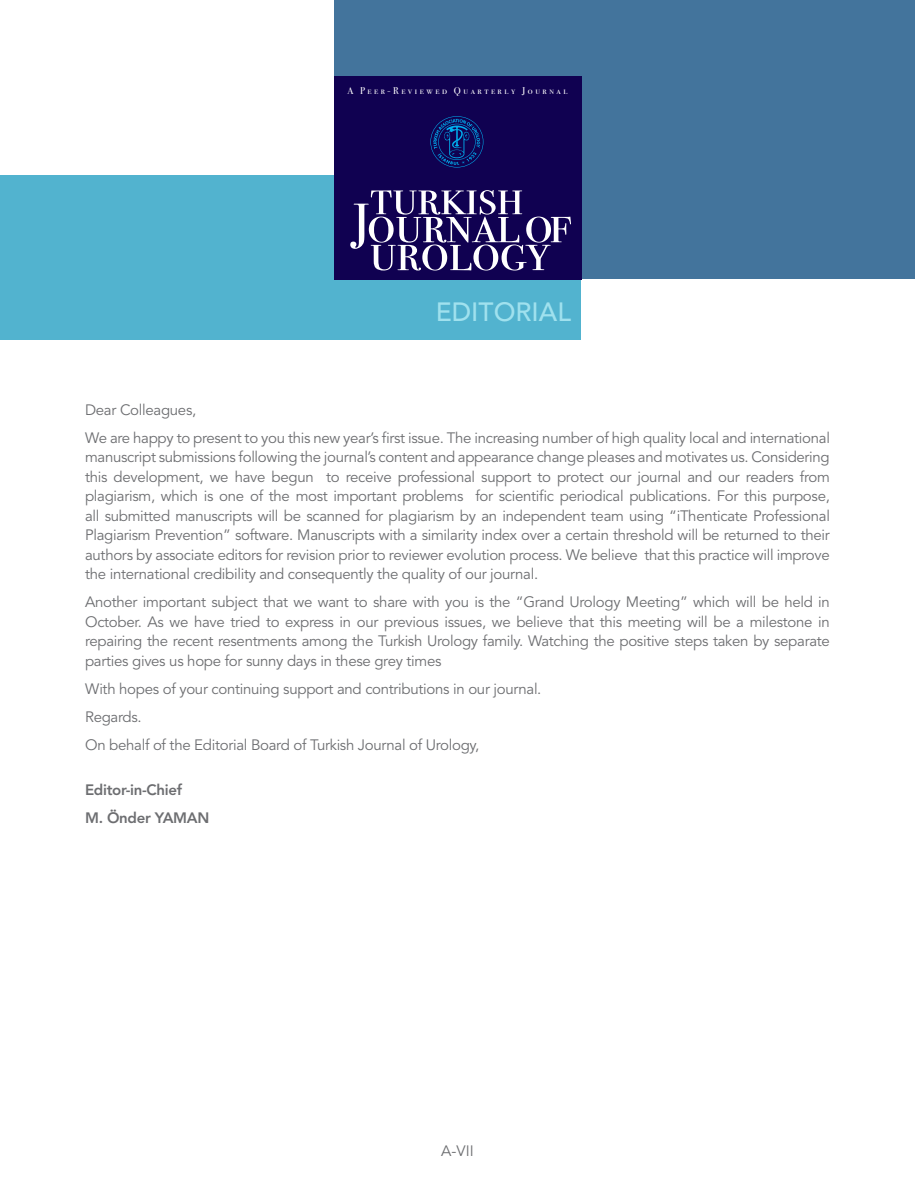
<style>
.page{position:relative;width:915px;height:1191px;background:#fff}
.page>*{position:absolute;margin:0;border:0;box-sizing:border-box;transform-origin:0 0}
.t1{font:500 26.25px "Avenir LT Std";color:#a0e1ee}
.t2{font:15px/19.5px "Avenir LT Std";letter-spacing:-.02em;color:#6d6e71}
.t3{font:800 15px/28px "Avenir LT Std";letter-spacing:-.02em;color:#6d6e71}
.t4{font:9.75px "Bodoni Svty Two SCITCTT Book";letter-spacing:.26em;color:#fff}
</style>
<div class="page">
<div style="left:334px;top:0;width:580px;height:279px;background:#43749c"></div>
<div style="left:0;top:175px;width:580px;height:164px;background:#52b3cf"></div>
<div style="left:334px;top:76px;width:247px;height:203px;background:#100151"></div>
<svg style="left:350px;top:190px;width:221px;height:80px"></svg>
<svg style="left:430px;top:116px;width:53px;height:51px"></svg>
<p class="t4" style="left:347px;top:85px;width:221px">A Peer-Reviewed Quarterly Journal</p>
<h1 class="t1" style="left:435px;top:296px;width:137px">EDITORIAL</h1>
<p class="t2" style="left:85px;top:396px;width:746px;line-height:28px">Dear Colleagues,<br>We are happy to present to you this new year’s first issue. The increasing number of high quality local and international</p>
<p class="t2" style="left:85px;top:447px;width:746px;text-align:justify">manuscript submissions following the journal’s content and appearance change pleases and motivates us. Considering this development, we have begun to receive professional support to protect our journal and our readers from plagiarism, which is one of the most important problems for scientific periodical publications. For this purpose, all submitted manuscripts will be scanned for plagiarism by an independent team using “iThenticate Professional Plagiarism Prevention” software. Manuscripts with a similarity index over a certain threshold will be returned to their authors by associate editors for revision prior to reviewer evolution process. We believe that this practice will improve the international credibility and consequently the quality of our journal.</p>
<p class="t2" style="left:85px;top:592px;width:746px;text-align:justify">Another important subject that we want to share with you is the “Grand Urology Meeting” which will be held in October. As we have tried to express in our previous issues, we believe that this meeting will be a milestone in repairing the recent resentments among the Turkish Urology family. Watching the positive steps taken by separate parties gives us hope for sunny days in these grey times</p>
<p class="t2" style="left:85px;top:675px;width:457px;line-height:28px">With hopes of your continuing support and contributions in our journal.<br>Regards.<br>On behalf of the Editorial Board of Turkish Journal of Urology,</p>
<p class="t3" style="left:85px;top:775px;width:126px">Editor-in-Chief<br>M. Önder YAMAN</p>
<p class="t2" style="left:441px;top:1141px;width:34px">A-VII</p>
</div>
